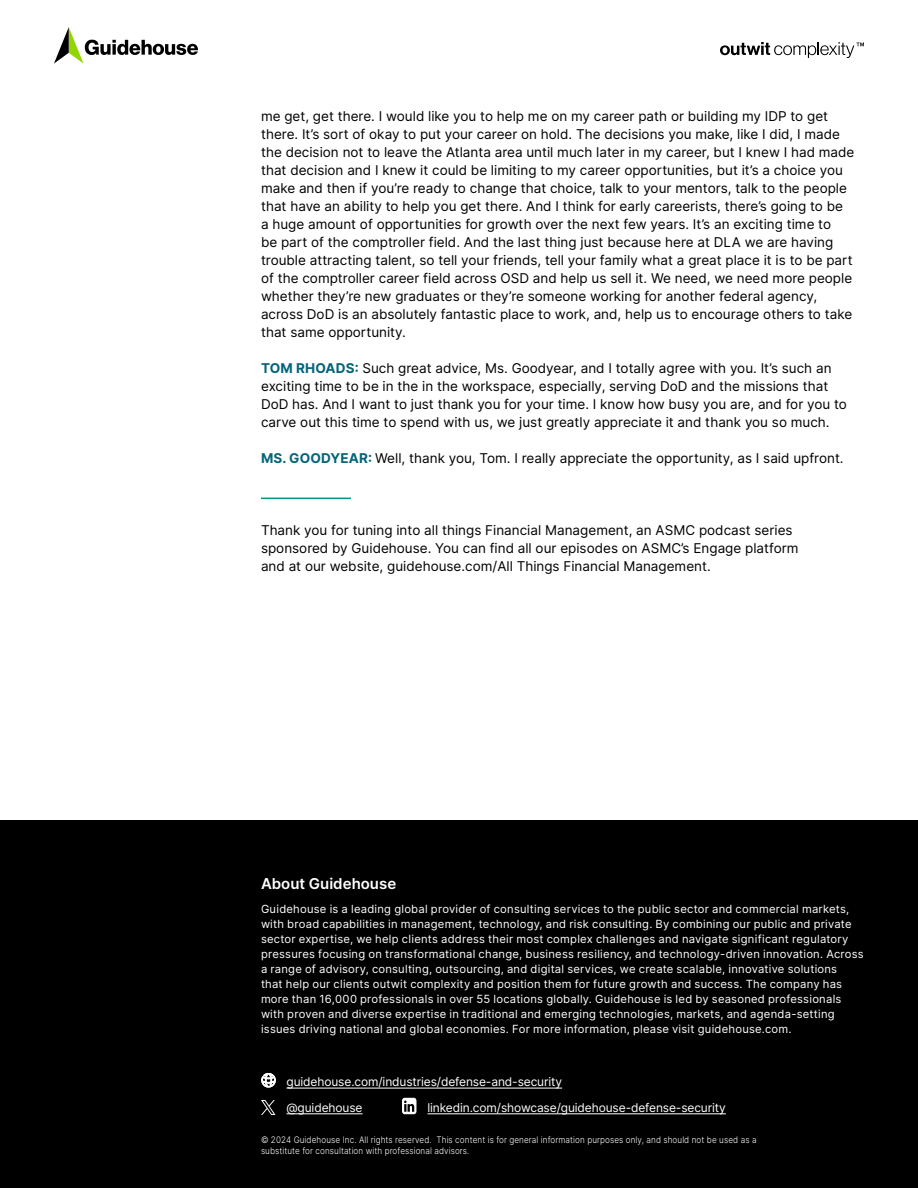
<style>
.page{position:relative;width:918px;height:1188px;background:#fff}
.page>*{position:absolute;margin:0;border:0;box-sizing:border-box;transform-origin:0 0}
.t1{font:600 15px "Inter";color:#fff}
.t2{font:13.5px/18px "Inter";color:#000}
.t3{font:12px/25.8px "Inter";letter-spacing:-.01em;color:#fff}
.t4{font:11.25px/15px "Inter";letter-spacing:.02em;color:#fff}
.t5{font:300 9px/10.5px "Inter";letter-spacing:.01em;color:#fff;scale:.91 1}
.s1{font-weight:700;color:#03647a}
</style>
<div class="page">
<div style="left:0;top:821px;width:918px;height:367px;background:#000"></div>
<svg style="left:720px;top:42px;width:144px;height:16px"></svg>
<svg style="left:54px;top:27px;width:144px;height:37px"></svg>
<svg style="left:261px;top:1073px;width:15px;height:15px"></svg>
<hr style="left:286px;top:1088px;width:276px;height:1px;background:#fff">
<svg style="left:261px;top:1100px;width:14px;height:15px"></svg>
<hr style="left:286px;top:1113px;width:77px;height:1px;background:#fff">
<svg style="left:402px;top:1098px;width:14px;height:16px"></svg>
<hr style="left:428px;top:1113px;width:298px;height:1px;background:#fff">
<hr style="left:261px;top:498px;width:90px;height:1px;background:#019587">
<p class="t2" style="left:261px;top:107px;width:595px">me get, get there. I would like you to help me on my career path or building my IDP to get there. It’s sort of okay to put your career on hold. The decisions you make, like I did, I made the decision not to leave the Atlanta area until much later in my career, but I knew I had made that decision and I knew it could be limiting to my career opportunities, but it’s a choice you make and then if you’re ready to change that choice, talk to your mentors, talk to the people that have an ability to help you get there. And I think for early careerists, there’s going to be<br>a huge amount of opportunities for growth over the next few years. It’s an exciting time to<br>be part of the comptroller field. And the last thing just because here at DLA we are having trouble attracting talent, so tell your friends, tell your family what a great place it is to be part of the comptroller career field across OSD and help us sell it. We need, we need more people whether they’re new graduates or they’re someone working for another federal agency, across DoD is an absolutely fantastic place to work, and, help us to encourage others to take that same opportunity.</p>
<p class="t2" style="left:261px;top:359px;width:587px"><span class="s1">TOM RHOADS:</span> Such great advice, Ms. Goodyear, and I totally agree with you. It’s such an exciting time to be in the in the workspace, especially, serving DoD and the missions that DoD has. And I want to just thank you for your time. I know how busy you are, and for you to carve out this time to spend with us, we just greatly appreciate it and thank you so much.</p>
<p class="t2" style="left:261px;top:449px;width:584px"><span class="s1">MS. GOODYEAR:</span> Well, thank you, Tom. I really appreciate the opportunity, as I said upfront.</p>
<p class="t2" style="left:261px;top:521px;width:539px">Thank you for tuning into all things Financial Management, an ASMC podcast series sponsored by Guidehouse. You can find all our episodes on ASMC’s Engage platform and at our website, guidehouse.com/All Things Financial Management.</p>
<p class="t1" style="left:261px;top:873px;width:137px">About Guidehouse</p>
<p class="t4" style="left:261px;top:901px;width:604px">Guidehouse is a leading global provider of consulting services to the public sector and commercial markets, with broad capabilities in management, technology, and risk consulting. By combining our public and private sector expertise, we help clients address their most complex challenges and navigate significant regulatory pressures focusing on transformational change, business resiliency, and technology-driven innovation. Across a range of advisory, consulting, outsourcing, and digital services, we create scalable, innovative solutions<br>that help our clients outwit complexity and position them for future growth and success. The company has more than 16,000 professionals in over 55 locations globally. Guidehouse is led by seasoned professionals with proven and diverse expertise in traditional and emerging technologies, markets, and agenda-setting issues driving national and global economies. For more information, please visit guidehouse.com.</p>
<p class="t3" style="left:286px;top:1069px;width:277px">guidehouse.com/industries/defense-and-security @guidehouse</p>
<p class="t3" style="left:428px;top:1094px;width:300px">linkedin.com/showcase/guidehouse-defense-security</p>
<p class="t5" style="left:261px;top:1135px;width:546px">© 2024 Guidehouse Inc. All rights reserved. This content is for general information purposes only, and should not be used as a substitute for consultation with professional advisors.</p>
</div>
